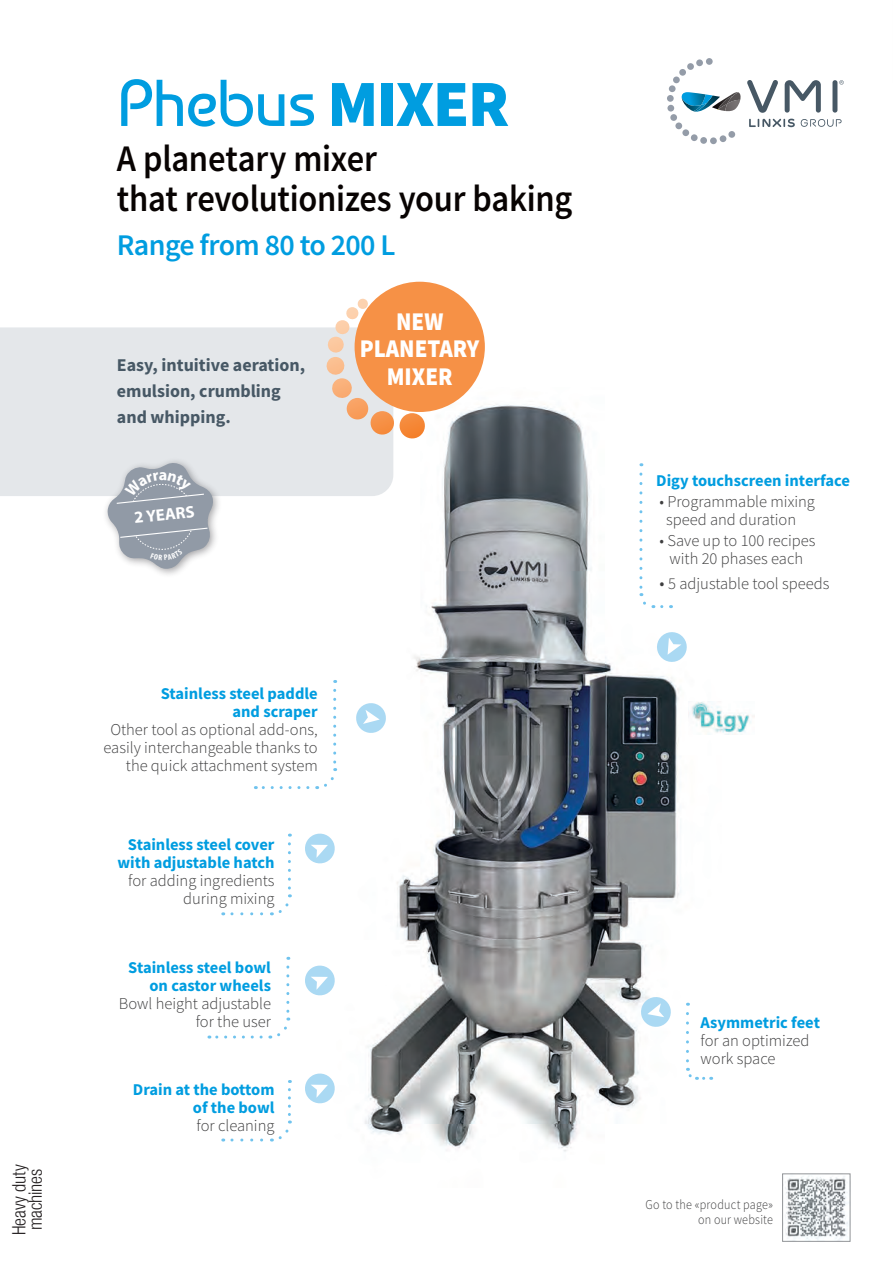
<style>
.page{position:relative;width:893px;height:1263px;background:#fff}
.page>*{position:absolute;margin:0;border:0;box-sizing:border-box;transform-origin:0 0}
.TITRE_Bleu_modele_20{font:66px "Baumans";letter-spacing:-.025em;color:#009de0}
.Sous-titre_gamme_202{font:600 37.5px/40.5px "Source Sans Pro";letter-spacing:-.01em;color:#080302;scale:.92 1}
.t1{font:600 30px "Source Sans Pro";letter-spacing:-.02em;color:#009de0}
.t2{font:900 25.5px/27.3px "Source Sans Pro";color:#fff;text-align:center;scale:.9 1}
.t3{font:300 condensed 18.3px/16.5px "Helvetica Neue LT";letter-spacing:-.01em;color:#231f20}
.t4{font:700 18px "Source Sans Pro";color:#475865}
.t5{font:700 16.8px "Myriad Pro";color:#fff}
.Bleu_Legende_2022{font:300 16.5px/18px "Source Sans Pro";color:#3e3e3f;text-align:right}
.Bleu_Legende_2022-2{font:700 16.5px/18px "Source Sans Pro";color:#009de0;text-align:right}
.t6{font:300 13.5px/15px "Source Sans Pro";letter-spacing:.015em;color:#3e3e3f;text-align:right;scale:.9 1}
.s1{font-family:"Source Sans Pro";font-weight:900}
.s2{font-size:18px}
</style>
<div class="page">
<img style="left:241px;top:389px;width:473px;height:763px">
<svg style="left:749px;top:119px;width:46px;height:8px"></svg>
<svg style="left:801px;top:119px;width:40px;height:8px"></svg>
<svg style="left:785px;top:80px;width:36px;height:33px"></svg>
<div style="left:832px;top:80px;width:5px;height:33px;background:#475865;border-radius:2px"></div>
<svg style="left:747px;top:80px;width:31px;height:33px"></svg>
<svg style="left:667px;top:58px;width:74px;height:86px"></svg>
<svg style="left:839px;top:80px;width:5px;height:5px"></svg>
<img style="left:785px;top:1176px;width:63px;height:64px">
<div style="left:782px;top:1173px;width:68px;height:69px;border:1px solid #939598"></div>
<svg style="left:686px;top:1013px;width:11px;height:68px"></svg>
<svg style="left:704px;top:1077px;width:8px;height:3px"></svg>
<svg style="left:639px;top:474px;width:15px;height:136px"></svg>
<svg style="left:662px;top:605px;width:9px;height:3px"></svg>
<svg style="left:655px;top:630px;width:34px;height:34px"></svg>
<svg style="left:639px;top:995px;width:33px;height:33px"></svg>
<div style="left:0;top:327px;width:393px;height:169px;background:#e4e7ea"></div>
<svg style="left:270px;top:967px;width:20px;height:73px"></svg>
<svg style="left:209px;top:1035px;width:52px;height:3px"></svg>
<img style="left:94px;top:449px;width:138px;height:126px">
<div style="left:355px;top:282px;width:130px;height:130px;background:#f69146;border-radius:50%"></div>
<svg style="left:325px;top:299px;width:102px;height:141px"></svg>
<img style="left:689px;top:702px;width:65px;height:33px">
<svg style="left:303px;top:831px;width:34px;height:34px"></svg>
<svg style="left:317px;top:690px;width:19px;height:101px"></svg>
<svg style="left:255px;top:786px;width:53px;height:3px"></svg>
<svg style="left:355px;top:702px;width:32px;height:32px"></svg>
<svg style="left:271px;top:844px;width:20px;height:73px"></svg>
<svg style="left:223px;top:912px;width:39px;height:3px"></svg>
<svg style="left:303px;top:1071px;width:34px;height:34px"></svg>
<svg style="left:271px;top:1089px;width:20px;height:54px"></svg>
<svg style="left:223px;top:1138px;width:39px;height:3px"></svg>
<svg style="left:303px;top:963px;width:34px;height:34px"></svg>
<svg style="left:107px;top:462px;width:107px;height:107px;background:#adb3bc"></svg>
<p class="TITRE_Bleu_modele_20" style="left:117px;top:64px;width:394px">Phebus <span class="s1">MIXER</span></p>
<p class="Sous-titre_gamme_202" style="left:117px;top:138px;width:497px">A planetary mixer<br>that revolutionizes your baking</p>
<p class="t1" style="left:117px;top:225px;width:280px">Range from 80 to 200 L</p>
<p class="t4" style="left:117px;top:353px;width:190px">Easy, intuitive aeration,</p>
<p class="t4" style="left:117px;top:379px;width:165px">emulsion, crumbling</p>
<p class="t4" style="left:117px;top:405px;width:115px">and whipping.</p>
<p class="t5" style="left:133px;top:506px;width:62px;rotate:-6deg">2 YEARS</p>
<p class="t2" style="left:396px;top:307px;width:54px">NEW</p>
<p class="t2" style="left:360px;top:335px;width:134px">PLANETARY<br>MIXER</p>
<p class="t3" style="left:11px;top:1235px;width:72px;rotate:-90deg">Heavy duty machines</p>
<p class="Bleu_Legende_2022-2" style="left:161px;top:684px;width:158px">Stainless steel paddle</p>
<p class="Bleu_Legende_2022-2" style="left:232px;top:702px;width:87px">and scraper</p>
<p class="Bleu_Legende_2022" style="left:104px;top:721px;width:216px">Other tool as optional add-ons, easily interchangeable thanks to the quick attachment system</p>
<p class="Bleu_Legende_2022-2" style="left:117px;top:835px;width:159px">Stainless steel cover with adjustable hatch</p>
<p class="Bleu_Legende_2022" style="left:128px;top:872px;width:148px">for adding ingredients during mixing</p>
<p class="Bleu_Legende_2022-2" style="left:128px;top:958px;width:144px">Stainless steel bowl on castor wheels</p>
<p class="Bleu_Legende_2022" style="left:119px;top:994px;width:154px">Bowl height adjustable for the user</p>
<p class="Bleu_Legende_2022-2" style="left:133px;top:1080px;width:143px">Drain at the bottom of the bowl</p>
<p class="Bleu_Legende_2022" style="left:196px;top:1117px;width:80px">for cleaning</p>
<p class="Bleu_Legende_2022-2" style="left:656px;top:471px;width:195px">Digy touchscreen interface</p>
<p class="Bleu_Legende_2022" style="left:666px;top:493px;width:150px;text-align:left;text-indent:-7px">• Programmable mixing speed and duration</p>
<p class="Bleu_Legende_2022" style="left:659px;top:532px;width:158px;text-align:center">• Save up to 100 recipes with 20 phases each</p>
<p class="Bleu_Legende_2022" style="left:659px;top:574px;width:171px"><span class="s2">•</span> 5 adjustable tool speeds</p>
<p class="Bleu_Legende_2022-2" style="left:701px;top:1013px;width:121px">Asymmetric feet</p>
<p class="Bleu_Legende_2022" style="left:701px;top:1032px;width:110px;text-align:left">for an optimized work space</p>
<p class="t6" style="left:646px;top:1197px;width:143px">Go to the «product page» on our website</p>
</div>
